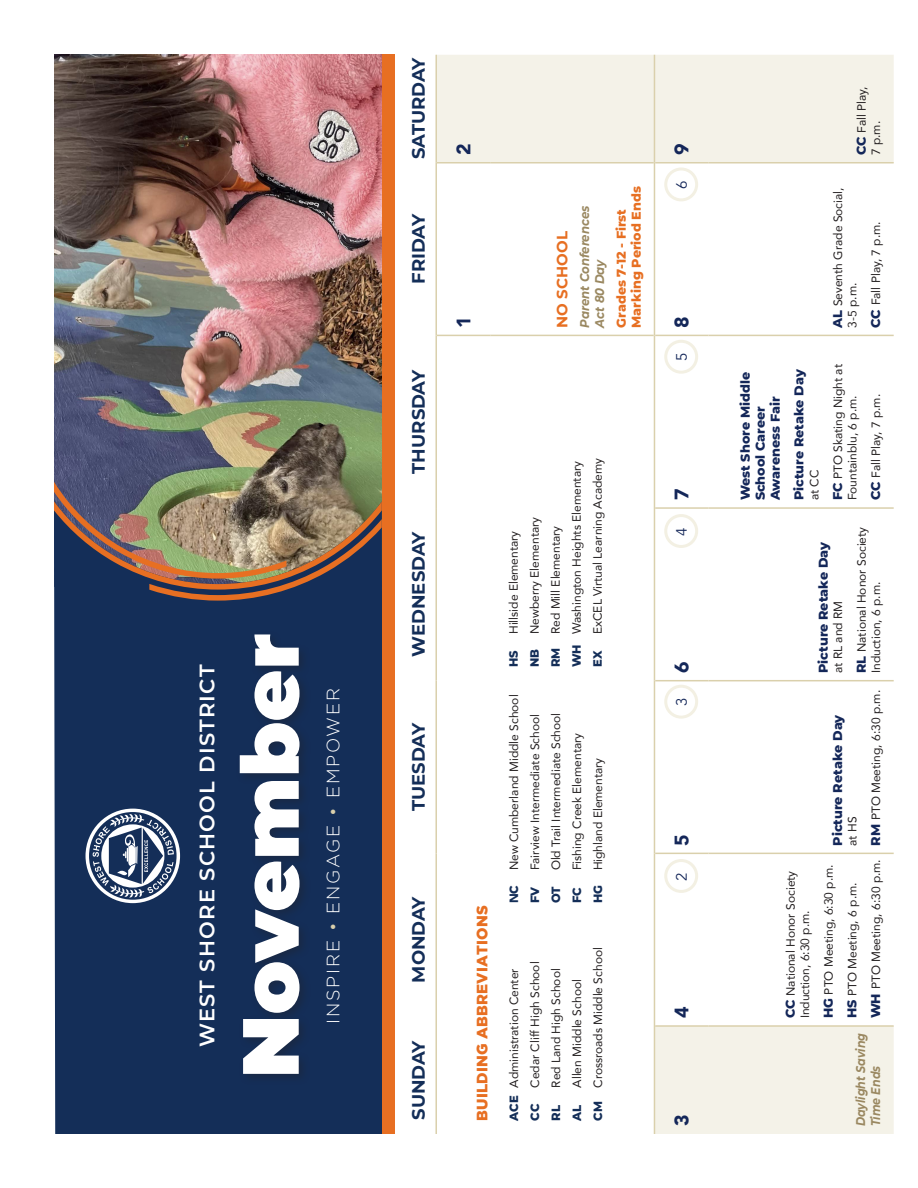
<style>
.page{position:relative;width:918px;height:1188px;background:#fff}
.page>*{position:absolute;margin:0;border:0;box-sizing:border-box;transform-origin:0 0}
.t1{font:900 79.5px "Montserrat";color:#fff}
.t2{font:600 21px "Montserrat";letter-spacing:.06em;color:#fff}
.t3{font:900 19.5px "Avenir";color:#142759}
.t4{font:700 18px "Montserrat";color:#142e58}
.t5{font:300 18px "Gotham";letter-spacing:.1em;color:#fff}
.t6{font:900 15px "Gotham";letter-spacing:.015em;color:#e76f22}
.t7{font:700 15px "Montserrat";letter-spacing:.01em;color:#e76f22}
.t8{font:15px "Avenir";color:#142759}
.t9{font:800 12.75px/15px "Montserrat";color:#142759}
.t10{font:800 12.75px/15px "Montserrat";color:#e76f22}
.t11{font:italic 700 12.75px/15px "Montserrat";color:#9a8861;scale:.92 1}
.t12{font:italic 700 12.75px/15px "Montserrat";color:#9a8861;scale:.87 1}
.t13{font:12px/23.7px "Avenir";color:#231f20}
.t14{font:800 12px "Montserrat";letter-spacing:-.005em;color:#142e58;scale:.96 1}
.s1{color:#dad0ac}
.s2{font-family:"Montserrat";font-weight:800;color:#142e58}
.s3{font-weight:900;color:#142e58}
.s4{font-family:"Montserrat";font-weight:800;font-size:12.75px;color:#142759}
</style>
<div class="page">
<img style="left:54px;top:54px;width:328px;height:428px">
<svg style="left:437px;top:55px;width:457px;height:1079px"></svg>
<hr style="left:435px;top:1026px;width:2px;height:108px;background:#dad0ac">
<hr style="left:435px;top:853px;width:2px;height:173px;background:#dad0ac">
<hr style="left:435px;top:681px;width:2px;height:172px;background:#dad0ac">
<hr style="left:435px;top:508px;width:2px;height:173px;background:#dad0ac">
<hr style="left:435px;top:335px;width:2px;height:173px;background:#dad0ac">
<hr style="left:435px;top:163px;width:2px;height:172px;background:#dad0ac">
<hr style="left:435px;top:55px;width:2px;height:108px;background:#dad0ac">
<hr style="left:437px;top:335px;width:53px;height:1px;background:#dad0ac">
<hr style="left:437px;top:162px;width:53px;height:2px;background:#dad0ac">
<hr style="left:490px;top:335px;width:164px;height:1px;background:#dad0ac">
<hr style="left:490px;top:162px;width:164px;height:2px;background:#dad0ac">
<hr style="left:654px;top:1026px;width:1px;height:108px;background:#dad0ac">
<hr style="left:655px;top:1025px;width:53px;height:2px;background:#dad0ac">
<hr style="left:654px;top:853px;width:1px;height:173px;background:#dad0ac">
<hr style="left:655px;top:853px;width:53px;height:1px;background:#dad0ac">
<hr style="left:654px;top:681px;width:1px;height:172px;background:#dad0ac">
<hr style="left:654px;top:508px;width:1px;height:173px;background:#dad0ac">
<hr style="left:655px;top:680px;width:53px;height:1px;background:#dad0ac">
<hr style="left:655px;top:507px;width:53px;height:2px;background:#dad0ac">
<hr style="left:654px;top:335px;width:1px;height:173px;background:#dad0ac">
<hr style="left:655px;top:335px;width:53px;height:1px;background:#dad0ac">
<hr style="left:654px;top:163px;width:1px;height:172px;background:#dad0ac">
<hr style="left:655px;top:162px;width:53px;height:2px;background:#dad0ac">
<hr style="left:654px;top:55px;width:1px;height:108px;background:#dad0ac">
<hr style="left:708px;top:1025px;width:186px;height:2px;background:#dad0ac">
<hr style="left:708px;top:853px;width:186px;height:1px;background:#dad0ac">
<hr style="left:708px;top:680px;width:186px;height:1px;background:#dad0ac">
<hr style="left:708px;top:507px;width:186px;height:2px;background:#dad0ac">
<hr style="left:708px;top:335px;width:186px;height:1px;background:#dad0ac">
<hr style="left:708px;top:162px;width:186px;height:2px;background:#dad0ac">
<div style="left:666px;top:861px;width:31px;height:30px;background:#fff;border-radius:50%"></div>
<div style="left:664px;top:859px;width:34px;height:34px;border:3px solid #f3f0e3;border-radius:50%"></div>
<div style="left:666px;top:686px;width:31px;height:31px;background:#fff;border-radius:50%"></div>
<div style="left:664px;top:685px;width:34px;height:34px;border:3px solid #f3f0e3;border-radius:50%"></div>
<div style="left:666px;top:516px;width:31px;height:30px;background:#fff;border-radius:50%"></div>
<div style="left:664px;top:514px;width:34px;height:34px;border:3px solid #f3f0e3;border-radius:50%"></div>
<div style="left:666px;top:341px;width:31px;height:31px;background:#fff;border-radius:50%"></div>
<div style="left:664px;top:340px;width:34px;height:34px;border:3px solid #f3f0e3;border-radius:50%"></div>
<div style="left:666px;top:169px;width:31px;height:31px;background:#fff;border-radius:50%"></div>
<div style="left:664px;top:168px;width:34px;height:33px;border:3px solid #f3f0e3;border-radius:50%"></div>
<div style="left:54px;top:601px;width:328px;height:533px;background:#142e58"></div>
<div style="left:86px;top:809px;width:94px;height:94px;background:#fff;border-radius:50%"></div>
<svg style="left:89px;top:812px;width:88px;height:88px"></svg>
<img style="left:54px;top:482px;width:328px;height:119px">
<div style="left:235px;top:630px;width:76px;height:456px;background:#152c50"></div>
<div style="left:382px;top:54px;width:13px;height:1080px;background:#e76f22"></div>
<h2 class="t2" style="left:192px;top:1047px;width:384px;rotate:-90deg">WEST SHORE SCHOOL DISTRICT</h2>
<h1 class="t1" style="left:211px;top:1078px;width:447px;rotate:-90deg">November</h1>
<h3 class="t5" style="left:323px;top:1024px;width:337px;rotate:-90deg">INSPIRE <span class="s1">•</span> ENGAGE <span class="s1">•</span> EMPOWER</h3>
<h3 class="t4" style="left:406px;top:159px;width:103px;rotate:-90deg">SATURDAY</h3>
<h3 class="t4" style="left:406px;top:284px;width:72px;rotate:-90deg">FRIDAY</h3>
<h3 class="t4" style="left:406px;top:474px;width:106px;rotate:-90deg">THURSDAY</h3>
<h3 class="t4" style="left:406px;top:657px;width:127px;rotate:-90deg">WEDNESDAY</h3>
<h3 class="t4" style="left:406px;top:811px;width:90px;rotate:-90deg">TUESDAY</h3>
<h3 class="t4" style="left:406px;top:983px;width:88px;rotate:-90deg">MONDAY</h3>
<h3 class="t4" style="left:406px;top:1120px;width:81px;rotate:-90deg">SUNDAY</h3>
<h3 class="t3" style="left:447px;top:155px;width:13px;rotate:-90deg">2</h3>
<h3 class="t3" style="left:447px;top:328px;width:13px;rotate:-90deg">1</h3>
<p class="t7" style="left:551px;top:328px;width:98px;rotate:-90deg">NO SCHOOL</p>
<p class="t11" style="left:577px;top:328px;width:135px;rotate:-90deg">Parent Conferences<br>Act 80 Day</p>
<p class="t10" style="left:613px;top:328px;width:143px;rotate:-90deg">Grades 7-12 - First<br>Marking Period Ends</p>
<h3 class="t3" style="left:665px;top:155px;width:13px;rotate:-90deg">9</h3>
<p class="t8" style="left:673px;top:189px;width:10px;rotate:-90deg">6</p>
<h3 class="t3" style="left:665px;top:328px;width:13px;rotate:-90deg">8</h3>
<p class="t8" style="left:673px;top:361px;width:10px;rotate:-90deg">5</p>
<p class="t6" style="left:474px;top:1121px;width:217px;rotate:-90deg">BUILDING ABBREVIATIONS</p>
<p class="t13" style="left:503px;top:667px;width:207px;line-height:21px;text-indent:33px;rotate:-90deg">Hillside Elementary<br><span class="s2">NB</span> Newberry Elementary<br><span class="s2">RM</span> Red Mill Elementary<br><span class="s2">WH</span> Washington Heights Elementary</p>
<p class="t14" style="left:505px;top:667px;width:19px;rotate:-90deg">HS</p>
<p class="t13" style="left:585px;top:634px;width:178px;rotate:-90deg">ExCEL Virtual Learning Academy</p>
<p class="t14" style="left:589px;top:667px;width:18px;rotate:-90deg">EX</p>
<p class="t13" style="left:502px;top:903px;width:210px;rotate:-90deg"><span class="s3">N</span><span class="s2">C</span> New Cumberland Middle School</p>
<p class="t13" style="left:523px;top:870px;width:158px;rotate:-90deg">Fairview Intermediate School</p>
<p class="t14" style="left:526px;top:903px;width:19px;rotate:-90deg">FV</p>
<p class="t13" style="left:544px;top:870px;width:159px;rotate:-90deg">Old Trail Intermediate School</p>
<p class="t14" style="left:547px;top:903px;width:19px;rotate:-90deg">OT</p>
<p class="t13" style="left:566px;top:903px;width:172px;line-height:21px;text-indent:33px;rotate:-90deg">Fishing Creek Elementary<br><span class="s2">HG</span> Highland Elementary</p>
<p class="t14" style="left:568px;top:903px;width:18px;rotate:-90deg">FC</p>
<p class="t13" style="left:502px;top:1121px;width:154px;rotate:-90deg"><span class="s2">ACE</span> Administration Center</p>
<p class="t13" style="left:523px;top:1088px;width:128px;rotate:-90deg">Cedar Cliff High School</p>
<p class="t14" style="left:526px;top:1121px;width:19px;rotate:-90deg">CC</p>
<p class="t13" style="left:544px;top:1088px;width:121px;rotate:-90deg">Red Land High School</p>
<p class="t14" style="left:547px;top:1121px;width:18px;rotate:-90deg">RL</p>
<p class="t13" style="left:566px;top:1121px;width:175px;line-height:21px;text-align:center;rotate:-90deg">Allen Middle School<br><span class="s2">CM</span> Crossroads Middle School</p>
<p class="t14" style="left:568px;top:1121px;width:18px;rotate:-90deg">AL</p>
<h3 class="t3" style="left:665px;top:500px;width:13px;rotate:-90deg">7</h3>
<p class="t8" style="left:673px;top:536px;width:10px;rotate:-90deg">4</p>
<h3 class="t3" style="left:665px;top:673px;width:13px;rotate:-90deg">6</h3>
<p class="t8" style="left:673px;top:706px;width:10px;rotate:-90deg">3</p>
<h3 class="t3" style="left:665px;top:846px;width:13px;rotate:-90deg">5</h3>
<p class="t8" style="left:673px;top:881px;width:10px;rotate:-90deg">2</p>
<h3 class="t3" style="left:665px;top:1018px;width:13px;rotate:-90deg">4</h3>
<h3 class="t3" style="left:665px;top:1126px;width:13px;rotate:-90deg">3</h3>
<p class="t13" style="left:854px;top:155px;width:70px;line-height:14.4px;rotate:-90deg"><span class="s4">CC</span> Fall Play,<br>7 p.m.</p>
<p class="t13" style="left:830px;top:328px;width:142px;line-height:14.4px;rotate:-90deg"><span class="s4">AL</span> Seventh Grade Social,<br>3-5 p.m.</p>
<p class="t13" style="left:864px;top:328px;width:108px;rotate:-90deg"><span class="s4">CC</span> Fall Play, 7 p.m.</p>
<p class="t9" style="left:737px;top:500px;width:130px;rotate:-90deg">West Shore Middle<br>School Career<br>Awareness Fair</p>
<p class="t9" style="left:791px;top:500px;width:133px;rotate:-90deg">Picture Retake Day</p>
<p class="t13" style="left:802px;top:500px;width:138px;rotate:-90deg">at CC<br><span class="s4">FC</span> PTO Skating Night at</p>
<p class="t13" style="left:840px;top:500px;width:108px;rotate:-90deg">Fountainblu, 6 p.m.<br><span class="s4">CC</span> Fall Play, 7 p.m.</p>
<p class="t13" style="left:826px;top:673px;width:148px;rotate:-90deg">at RL and RM<br><span class="s4">RL</span> National Honor Society</p>
<p class="t9" style="left:815px;top:673px;width:133px;rotate:-90deg">Picture Retake Day</p>
<p class="t13" style="left:864px;top:673px;width:93px;rotate:-90deg">Induction, 6 p.m.</p>
<p class="t13" style="left:840px;top:846px;width:157px;rotate:-90deg">at HS<br><span class="s4">RM</span> PTO Meeting, 6:30 p.m.</p>
<p class="t9" style="left:829px;top:846px;width:133px;rotate:-90deg">Picture Retake Day</p>
<p class="t13" style="left:783px;top:1018px;width:149px;line-height:14.4px;rotate:-90deg"><span class="s4">CC</span> National Honor Society<br>Induction, 6:30 p.m.</p>
<p class="t13" style="left:817px;top:1018px;width:161px;rotate:-90deg"><span class="s4">HG</span> PTO Meeting, 6:30 p.m.<br><span class="s4">HS</span> PTO Meeting, 6 p.m.<br><span class="s4">WH</span> PTO Meeting, 6:30 p.m.</p>
<p class="t12" style="left:853px;top:1126px;width:109px;rotate:-90deg">Daylight Saving<br>Time Ends</p>
</div>
